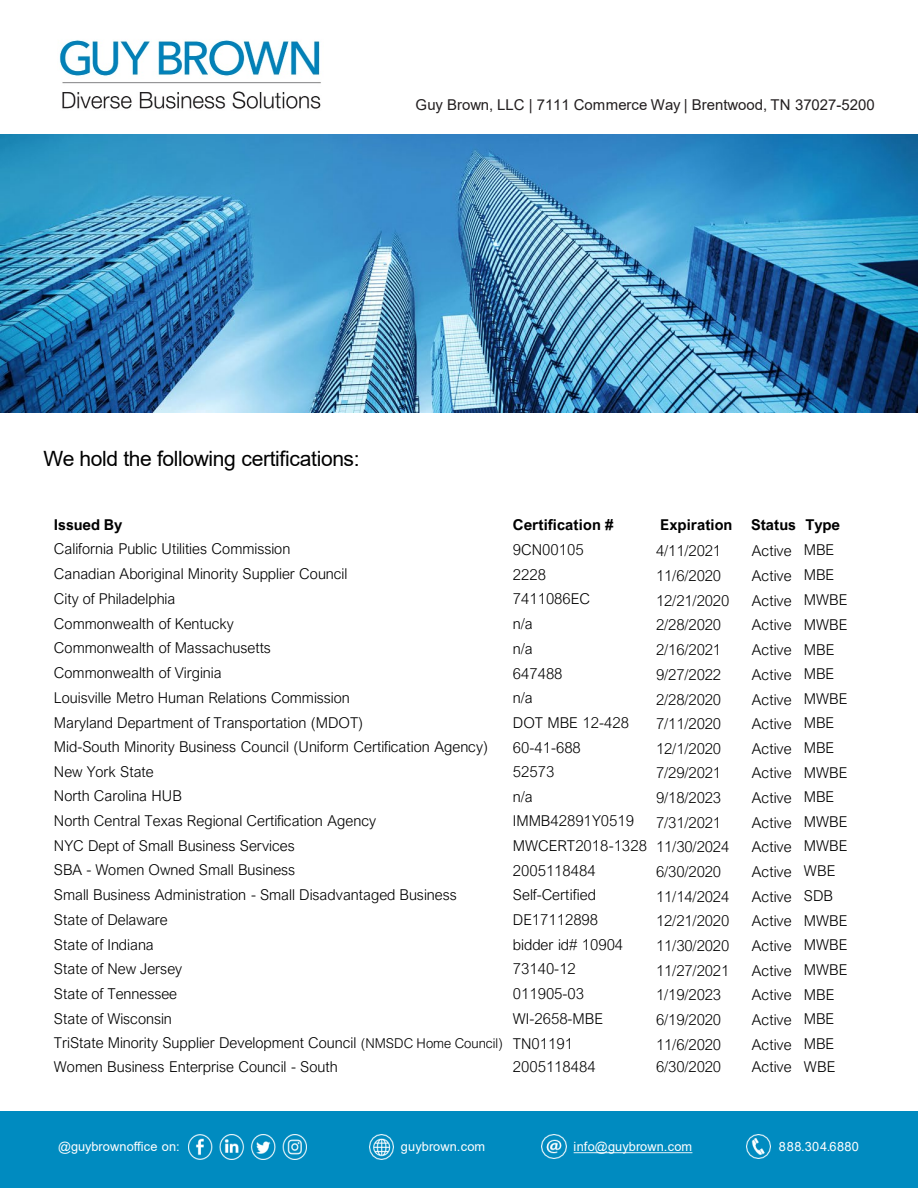
<style>
.page{position:relative;width:918px;height:1188px;background:#fff}
.page>*{position:absolute;margin:0;border:0;box-sizing:border-box;transform-origin:0 0}
.t1{font:21px "Arial";letter-spacing:-.015em;color:#000}
.t2{font:300 15px "Arial Nova";color:#000}
.t3{font:15px "Arial";color:#231f20}
.t4{font:700 15px "Arial Nova";letter-spacing:.005em;color:#000}
.t5{font:12.75px "Arial";letter-spacing:.005em;color:#fff}
.t6{font:12.75px "Arial";letter-spacing:.05em;color:#fff}
.s1{font-size:13.5px}
</style>
<div class="page">
<div style="left:0;top:1111px;width:918px;height:77px;background:#008bc0"></div>
<img style="left:369px;top:1134px;width:24px;height:25px">
<img style="left:747px;top:1135px;width:24px;height:24px">
<img style="left:188px;top:1134px;width:119px;height:25px">
<svg style="left:574px;top:1152px;width:118px;height:1px"></svg>
<img style="left:542px;top:1135px;width:24px;height:24px">
<img style="left:0;top:135px;width:918px;height:277px">
<img style="left:59px;top:40px;width:262px;height:69px">
<p class="t3" style="left:416px;top:95px;width:461px">Guy Brown, LLC | 7111 Commerce Way | Brentwood, TN 37027-5200</p>
<p class="t1" style="left:44px;top:444px;width:318px">We hold the following certifications:</p>
<p class="t4" style="left:54px;top:516px;width:70px">Issued By</p>
<p class="t4" style="left:513px;top:516px;width:102px">Certification #</p>
<p class="t4" style="left:660px;top:516px;width:74px">Expiration</p>
<p class="t4" style="left:751px;top:516px;width:46px">Status</p>
<p class="t4" style="left:806px;top:516px;width:36px">Type</p>
<p class="t2" style="left:54px;top:540px;width:238px">California Public Utilities Commission</p>
<p class="t2" style="left:513px;top:541px;width:72px">9CN00105</p>
<p class="t2" style="left:656px;top:542px;width:67px">4/11/2021</p>
<p class="t2" style="left:752px;top:542px;width:41px">Active</p>
<p class="t2" style="left:804px;top:541px;width:32px">MBE</p>
<p class="t2" style="left:54px;top:566px;width:295px">Canadian Aboriginal Minority Supplier Council</p>
<p class="t2" style="left:513px;top:566px;width:35px">2228</p>
<p class="t2" style="left:656px;top:567px;width:67px">11/6/2020</p>
<p class="t2" style="left:752px;top:567px;width:41px">Active</p>
<p class="t2" style="left:804px;top:566px;width:32px">MBE</p>
<p class="t2" style="left:54px;top:590px;width:123px">City of Philadelphia</p>
<p class="t2" style="left:513px;top:590px;width:79px">7411086EC</p>
<p class="t2" style="left:656px;top:592px;width:75px">12/21/2020</p>
<p class="t2" style="left:752px;top:592px;width:41px">Active</p>
<p class="t2" style="left:804px;top:591px;width:45px">MWBE</p>
<p class="t2" style="left:54px;top:615px;width:181px">Commonwealth of Kentucky</p>
<p class="t2" style="left:513px;top:615px;width:21px">n/a</p>
<p class="t2" style="left:656px;top:617px;width:67px">2/28/2020</p>
<p class="t2" style="left:752px;top:617px;width:41px">Active</p>
<p class="t2" style="left:804px;top:616px;width:45px">MWBE</p>
<p class="t2" style="left:54px;top:640px;width:219px">Commonwealth of Massachusetts</p>
<p class="t2" style="left:513px;top:640px;width:21px">n/a</p>
<p class="t2" style="left:656px;top:641px;width:67px">2/16/2021</p>
<p class="t2" style="left:752px;top:641px;width:41px">Active</p>
<p class="t2" style="left:804px;top:641px;width:32px">MBE</p>
<p class="t2" style="left:54px;top:664px;width:169px">Commonwealth of Virginia</p>
<p class="t2" style="left:513px;top:665px;width:51px">647488</p>
<p class="t2" style="left:656px;top:666px;width:67px">9/27/2022</p>
<p class="t2" style="left:752px;top:666px;width:41px">Active</p>
<p class="t2" style="left:804px;top:665px;width:32px">MBE</p>
<p class="t2" style="left:54px;top:689px;width:298px">Louisville Metro Human Relations Commission</p>
<p class="t2" style="left:513px;top:690px;width:21px">n/a</p>
<p class="t2" style="left:656px;top:691px;width:67px">2/28/2020</p>
<p class="t2" style="left:752px;top:691px;width:41px">Active</p>
<p class="t2" style="left:804px;top:690px;width:45px">MWBE</p>
<p class="t2" style="left:54px;top:714px;width:311px">Maryland Department of Transportation (MDOT)</p>
<p class="t2" style="left:513px;top:714px;width:118px">DOT MBE 12-428</p>
<p class="t2" style="left:656px;top:716px;width:67px">7/11/2020</p>
<p class="t2" style="left:752px;top:716px;width:41px">Active</p>
<p class="t2" style="left:804px;top:715px;width:32px">MBE</p>
<p class="t2" style="left:54px;top:739px;width:436px">Mid-South Minority Business Council (Uniform Certification Agency)</p>
<p class="t2" style="left:513px;top:739px;width:70px">60-41-688</p>
<p class="t2" style="left:656px;top:740px;width:67px">12/1/2020</p>
<p class="t2" style="left:752px;top:740px;width:41px">Active</p>
<p class="t2" style="left:804px;top:739px;width:32px">MBE</p>
<p class="t2" style="left:54px;top:763px;width:101px">New York State</p>
<p class="t2" style="left:513px;top:763px;width:43px">52573</p>
<p class="t2" style="left:656px;top:765px;width:67px">7/29/2021</p>
<p class="t2" style="left:752px;top:765px;width:41px">Active</p>
<p class="t2" style="left:804px;top:764px;width:45px">MWBE</p>
<p class="t2" style="left:54px;top:788px;width:130px">North Carolina HUB</p>
<p class="t2" style="left:513px;top:788px;width:21px">n/a</p>
<p class="t2" style="left:656px;top:789px;width:67px">9/18/2023</p>
<p class="t2" style="left:752px;top:789px;width:41px">Active</p>
<p class="t2" style="left:804px;top:788px;width:32px">MBE</p>
<p class="t2" style="left:54px;top:812px;width:324px">North Central Texas Regional Certification Agency</p>
<p class="t2" style="left:513px;top:812px;width:123px">IMMB42891Y0519</p>
<p class="t2" style="left:656px;top:814px;width:67px">7/31/2021</p>
<p class="t2" style="left:752px;top:814px;width:41px">Active</p>
<p class="t2" style="left:804px;top:813px;width:45px">MWBE</p>
<p class="t2" style="left:54px;top:837px;width:242px">NYC Dept of Small Business Services</p>
<p class="t2" style="left:513px;top:837px;width:136px">MWCERT2018-1328</p>
<p class="t2" style="left:656px;top:839px;width:75px">11/30/2024</p>
<p class="t2" style="left:752px;top:839px;width:41px">Active</p>
<p class="t2" style="left:804px;top:838px;width:45px">MWBE</p>
<p class="t2" style="left:54px;top:862px;width:243px">SBA - Women Owned Small Business</p>
<p class="t2" style="left:513px;top:862px;width:84px">2005118484</p>
<p class="t2" style="left:656px;top:863px;width:67px">6/30/2020</p>
<p class="t2" style="left:752px;top:863px;width:41px">Active</p>
<p class="t2" style="left:804px;top:862px;width:33px">WBE</p>
<p class="t2" style="left:54px;top:886px;width:404px">Small Business Administration - Small Disadvantaged Business</p>
<p class="t2" style="left:513px;top:886px;width:85px">Self-Certified</p>
<p class="t2" style="left:656px;top:888px;width:75px">11/14/2024</p>
<p class="t2" style="left:752px;top:888px;width:41px">Active</p>
<p class="t2" style="left:804px;top:888px;width:31px">SDB</p>
<p class="t2" style="left:54px;top:911px;width:115px">State of Delaware</p>
<p class="t2" style="left:513px;top:911px;width:87px">DE17112898</p>
<p class="t2" style="left:656px;top:913px;width:75px">12/21/2020</p>
<p class="t2" style="left:752px;top:913px;width:41px">Active</p>
<p class="t2" style="left:804px;top:912px;width:45px">MWBE</p>
<p class="t2" style="left:54px;top:936px;width:101px">State of Indiana</p>
<p class="t2" style="left:513px;top:936px;width:112px">bidder id# 10904</p>
<p class="t2" style="left:656px;top:937px;width:75px">11/30/2020</p>
<p class="t2" style="left:752px;top:937px;width:41px">Active</p>
<p class="t2" style="left:804px;top:937px;width:45px">MWBE</p>
<p class="t2" style="left:54px;top:960px;width:130px">State of New Jersey</p>
<p class="t2" style="left:513px;top:961px;width:65px">73140-12</p>
<p class="t2" style="left:656px;top:962px;width:75px">11/27/2021</p>
<p class="t2" style="left:752px;top:962px;width:41px">Active</p>
<p class="t2" style="left:804px;top:961px;width:45px">MWBE</p>
<p class="t2" style="left:54px;top:985px;width:125px">State of Tennessee</p>
<p class="t2" style="left:513px;top:985px;width:73px">011905-03</p>
<p class="t2" style="left:656px;top:987px;width:67px">1/19/2023</p>
<p class="t2" style="left:752px;top:987px;width:41px">Active</p>
<p class="t2" style="left:804px;top:987px;width:32px">MBE</p>
<p class="t2" style="left:54px;top:1010px;width:119px">State of Wisconsin</p>
<p class="t2" style="left:513px;top:1010px;width:92px">WI-2658-MBE</p>
<p class="t2" style="left:656px;top:1011px;width:67px">6/19/2020</p>
<p class="t2" style="left:752px;top:1011px;width:41px">Active</p>
<p class="t2" style="left:804px;top:1011px;width:32px">MBE</p>
<p class="t2" style="left:54px;top:1035px;width:450px">TriState Minority Supplier Development Council <span class="s1">(NMSDC Home Council)</span></p>
<p class="t2" style="left:513px;top:1035px;width:62px">TN01191</p>
<p class="t2" style="left:656px;top:1036px;width:67px">11/6/2020</p>
<p class="t2" style="left:752px;top:1036px;width:41px">Active</p>
<p class="t2" style="left:804px;top:1035px;width:32px">MBE</p>
<p class="t2" style="left:54px;top:1058px;width:285px">Women Business Enterprise Council - South</p>
<p class="t2" style="left:513px;top:1058px;width:84px">2005118484</p>
<p class="t2" style="left:656px;top:1058px;width:67px">6/30/2020</p>
<p class="t2" style="left:752px;top:1058px;width:41px">Active</p>
<p class="t2" style="left:804px;top:1058px;width:33px">WBE</p>
<p class="t5" style="left:58px;top:1138px;width:123px">@guybrownoffice on:</p>
<p class="t5" style="left:401px;top:1138px;width:86px">guybrown.com</p>
<p class="t5" style="left:574px;top:1138px;width:120px">info@guybrown.com</p>
<p class="t6" style="left:779px;top:1138px;width:81px">888.304.6880</p>
</div>
